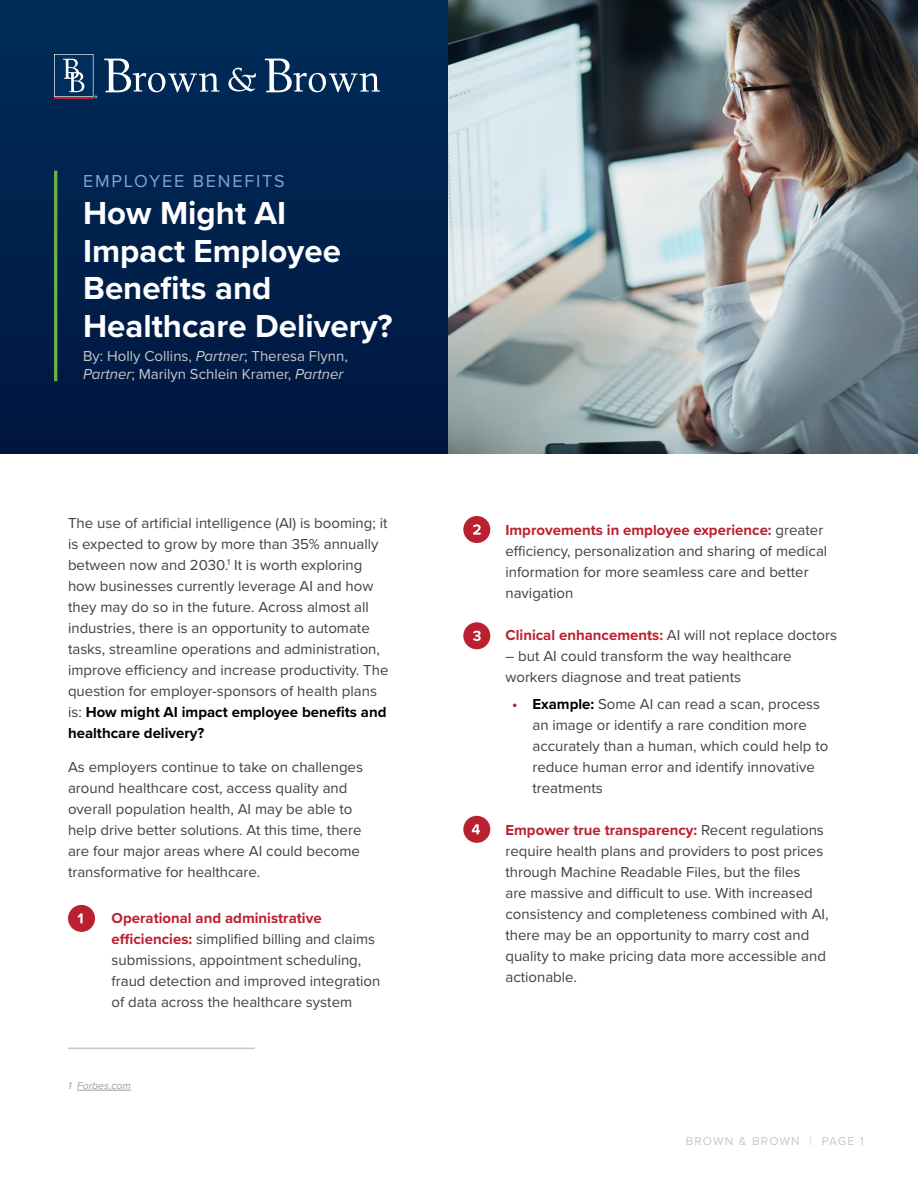
<style>
.page{position:relative;width:918px;height:1188px;background:#fff}
.page>*{position:absolute;margin:0;border:0;box-sizing:border-box;transform-origin:0 0}
.t1{font:700 33px/37.5px "Proxima Nova";color:#fff}
.t2{font:18px "Proxima Nova";letter-spacing:.1em;color:#7ca4d6}
.t3{font:15px/21px "Proxima Nova";color:#414042}
.t4{font:15px/18px "Proxima Nova";color:#c7c8ca}
.t5{font:12px "Proxima Nova";letter-spacing:.1em;color:#c7c8ca}
.t6{font:italic 10.5px "Proxima Nova";color:#9d9fa2}
.s1{font-style:italic}
.s2{font-weight:700;color:#000}
.s3{font-weight:700;color:#bb2031}
</style>
<div class="page">
<div style="left:0;top:0;width:448px;height:454px;background:linear-gradient(to right,#00214c,#00214c)"></div>
<img style="left:448px;top:0;width:470px;height:454px">
<hr style="left:54px;top:171px;width:3px;height:210px;background:#6cae47">
<svg style="left:228px;top:68px;width:28px;height:23px"></svg>
<svg style="left:104px;top:59px;width:115px;height:33px"></svg>
<svg style="left:265px;top:59px;width:115px;height:33px"></svg>
<svg style="left:54px;top:54px;width:43px;height:44px"></svg>
<hr style="left:54px;top:97px;width:40px;height:1px;background:#bb2031">
<hr style="left:77px;top:1090px;width:54px;height:1px;background:#9d9fa2">
<hr style="left:68px;top:1048px;width:187px;height:1px;background:#c7c8ca">
<div style="left:68px;top:905px;width:27px;height:27px;background:#bb2031;border-radius:50%"></div>
<svg style="left:78px;top:913px;width:5px;height:10px"></svg>
<div style="left:463px;top:516px;width:27px;height:27px;background:#bb2031;border-radius:50%"></div>
<svg style="left:473px;top:524px;width:8px;height:11px"></svg>
<div style="left:463px;top:622px;width:27px;height:27px;background:#bb2031;border-radius:50%"></div>
<svg style="left:473px;top:631px;width:8px;height:10px"></svg>
<div style="left:463px;top:816px;width:27px;height:27px;background:#bb2031;border-radius:50%"></div>
<svg style="left:472px;top:824px;width:8px;height:10px"></svg>
<p class="t2" style="left:83px;top:167px;width:203px">EMPLOYEE BENEFITS</p>
<h1 class="t1" style="left:83px;top:194px;width:311px">How Might AI<br>Impact Employee<br>Benefits and<br>Healthcare Delivery?</h1>
<p class="t4" style="left:83px;top:347px;width:266px">By: Holly Collins, <span class="s1">Partner</span>; Theresa Flynn,<br><span class="s1">Partner</span>; Marilyn Schlein Kramer, <span class="s1">Partner</span></p>
<p class="t3" style="left:68px;top:512px;width:322px">The use of artificial intelligence (AI) is booming; it is expected to grow by more than 35% annually between now and 2030.<sup>1</sup> It is worth exploring how businesses currently leverage AI and how they may do so in the future. Across almost all industries, there is an opportunity to automate tasks, streamline operations and administration, improve efficiency and increase productivity. The question for employer-sponsors of health plans is: <span class="s2">How might AI impact employee benefits and healthcare delivery?</span></p>
<p class="t3" style="left:68px;top:756px;width:297px">As employers continue to take on challenges around healthcare cost, access quality and overall population health, AI may be able to help drive better solutions. At this time, there are four major areas where AI could become transformative for healthcare.</p>
<p class="t3" style="left:112px;top:907px;width:270px"><span class="s3">Operational and administrative efficiencies:</span> simplified billing and claims submissions, appointment scheduling, fraud detection and improved integration of data across the healthcare system</p>
<p class="t6" style="left:68px;top:1077px;width:65px">1 Forbes.com</p>
<p class="t3" style="left:505px;top:519px;width:323px"><span class="s3">Improvements in employee experience:</span> greater efficiency, personalization and sharing of medical information for more seamless care and better navigation</p>
<p class="t3" style="left:505px;top:623px;width:333px"><span class="s3">Clinical enhancements:</span> AI will not replace doctors</p>
<p class="t3" style="left:505px;top:644px;width:288px">– but AI could transform the way healthcare workers diagnose and treat patients</p>
<p class="t3" style="left:532px;top:693px;width:297px;text-indent:-20px"><span class="s3">•</span> <span class="s2">Example:</span> Some AI can read a scan, process an image or identify a rare condition more accurately than a human, which could help to reduce human error and identify innovative treatments</p>
<p class="t3" style="left:505px;top:818px;width:325px"><span class="s3">Empower true transparency:</span> Recent regulations require health plans and providers to post prices through Machine Readable Files, but the files<br>are massive and difficult to use. With increased consistency and completeness combined with AI, there may be an opportunity to marry cost and quality to make pricing data more accessible and actionable.</p>
<p class="t5" style="left:686px;top:1132px;width:180px">BROWN &amp; BROWN | PAGE 1</p>
</div>
